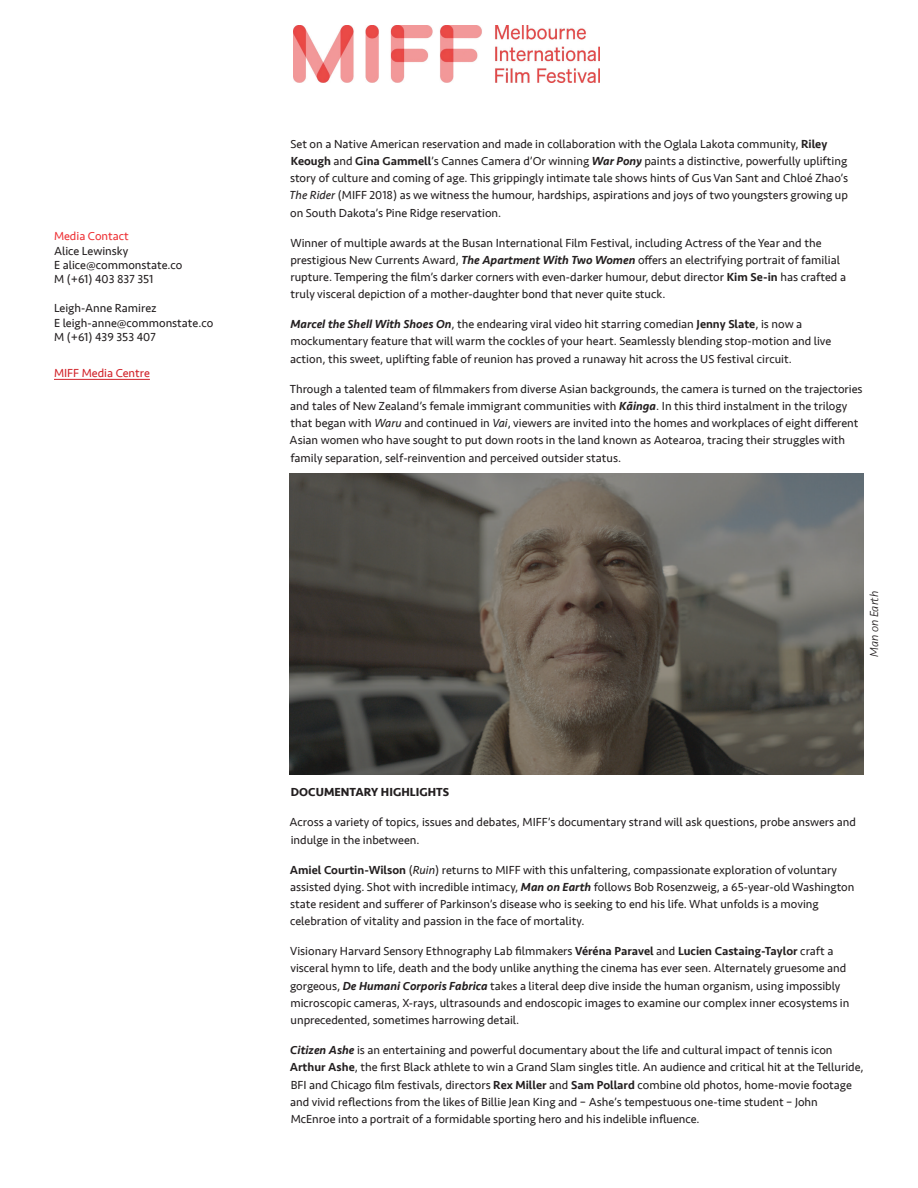
<style>
.page{position:relative;width:918px;height:1188px;background:#fff}
.page>*{position:absolute;margin:0;border:0;box-sizing:border-box;transform-origin:0 0}
.t1{font:12px/17.2px "Seravek";color:#231f20}
.t2{font:700 12px "Seravek";color:#231f20}
.t3{font:12px "Seravek";color:#d1232a}
.t4{font:12px "Seravek";color:#ee3337}
.t5{font:italic 300 12px "Seravek";color:#231f20}
.s1{font-weight:500}
.s2{font-weight:500;font-style:italic}
.s3{font-style:italic}
</style>
<div class="page">
<img style="left:294px;top:26px;width:305px;height:56px">
<hr style="left:54px;top:379px;width:96px;height:1px;background:#d1232a">
<img style="left:290px;top:474px;width:574px;height:300px">
<p class="t4" style="left:54px;top:227px;width:76px">Media Contact</p>
<p class="t1" style="left:54px;top:243px;width:130px;line-height:14.4px">Alice Lewinsky<br>E alice@commonstate.co<br>M (+61) 403 837 351</p>
<p class="t1" style="left:54px;top:301px;width:161px;line-height:14.4px">Leigh-Anne Ramirez<br>E leigh-anne@commonstate.co<br>M (+61) 439 353 407</p>
<p class="t3" style="left:54px;top:364px;width:97px">MIFF Media Centre</p>
<p class="t1" style="left:290px;top:135px;width:560px">Set on a Native American reservation and made in collaboration with the Oglala Lakota community, <span class="s1">Riley Keough</span> and <span class="s1">Gina Gammell</span>’s Cannes Camera d’Or winning <span class="s2">War Pony</span> paints a distinctive, powerfully uplifting story of culture and coming of age. This grippingly intimate tale shows hints of Gus Van Sant and Chloé Zhao’s <span class="s3">The Rider</span> (MIFF 2018) as we witness the humour, hardships, aspirations and joys of two youngsters growing up on South Dakota’s Pine Ridge reservation.</p>
<p class="t1" style="left:290px;top:234px;width:557px">Winner of multiple awards at the Busan International Film Festival, including Actress of the Year and the prestigious New Currents Award, <span class="s2">The Apartment With Two Women</span> offers an electrifying portrait of familial rupture. Tempering the film’s darker corners with even-darker humour, debut director <span class="s1">Kim Se-in</span> has crafted a truly visceral depiction of a mother-daughter bond that never quite stuck.</p>
<p class="t1" style="left:290px;top:316px;width:543px"><span class="s2">Marcel the Shell With Shoes On</span>, the endearing viral video hit starring comedian <span class="s1">Jenny Slate</span>, is now a mockumentary feature that will warm the cockles of your heart. Seamlessly blending stop-motion and live action, this sweet, uplifting fable of reunion has proved a runaway hit across the US festival circuit.</p>
<p class="t1" style="left:290px;top:380px;width:574px">Through a talented team of filmmakers from diverse Asian backgrounds, the camera is turned on the trajectories and tales of New Zealand’s female immigrant communities with <span class="s2">Kāinga</span>. In this third instalment in the trilogy that began with <span class="s3">Waru</span> and continued in <span class="s3">Vai</span>, viewers are invited into the homes and workplaces of eight different Asian women who have sought to put down roots in the land known as Aotearoa, tracing their struggles with family separation, self-reinvention and perceived outsider status.</p>
<p class="t5" style="left:867px;top:657px;width:68px;rotate:-90deg">Man on Earth</p>
<p class="t2" style="left:291px;top:783px;width:160px">DOCUMENTARY HIGHLIGHTS</p>
<p class="t1" style="left:290px;top:814px;width:568px">Across a variety of topics, issues and debates, MIFF’s documentary strand will ask questions, probe answers and indulge in the inbetween.</p>
<p class="t1" style="left:290px;top:861px;width:566px"><span class="s1">Amiel Courtin-Wilson</span> (<span class="s3">Ruin</span>) returns to MIFF with this unfaltering, compassionate exploration of voluntary assisted dying. Shot with incredible intimacy, <span class="s2">Man on Earth</span> follows Bob Rosenzweig, a 65-year-old Washington state resident and sufferer of Parkinson’s disease who is seeking to end his life. What unfolds is a moving celebration of vitality and passion in the face of mortality.</p>
<p class="t1" style="left:290px;top:943px;width:561px">Visionary Harvard Sensory Ethnography Lab filmmakers <span class="s1">Véréna Paravel</span> and <span class="s1">Lucien Castaing-Taylor</span> craft a visceral hymn to life, death and the body unlike anything the cinema has ever seen. Alternately gruesome and gorgeous, <span class="s2">De Humani Corporis Fabrica</span> takes a literal deep dive inside the human organism, using impossibly microscopic cameras, X-rays, ultrasounds and endoscopic images to examine our complex inner ecosystems in unprecedented, sometimes harrowing detail.</p>
<p class="t1" style="left:290px;top:1042px;width:575px"><span class="s2">Citizen Ashe</span> is an entertaining and powerful documentary about the life and cultural impact of tennis icon <span class="s1">Arthur Ashe</span>, the first Black athlete to win a Grand Slam singles title. An audience and critical hit at the Telluride, BFI and Chicago film festivals, directors <span class="s1">Rex Miller</span> and <span class="s1">Sam Pollard</span> combine old photos, home-movie footage and vivid reflections from the likes of Billie Jean King and – Ashe’s tempestuous one-time student – John McEnroe into a portrait of a formidable sporting hero and his indelible influence.</p>
</div>
